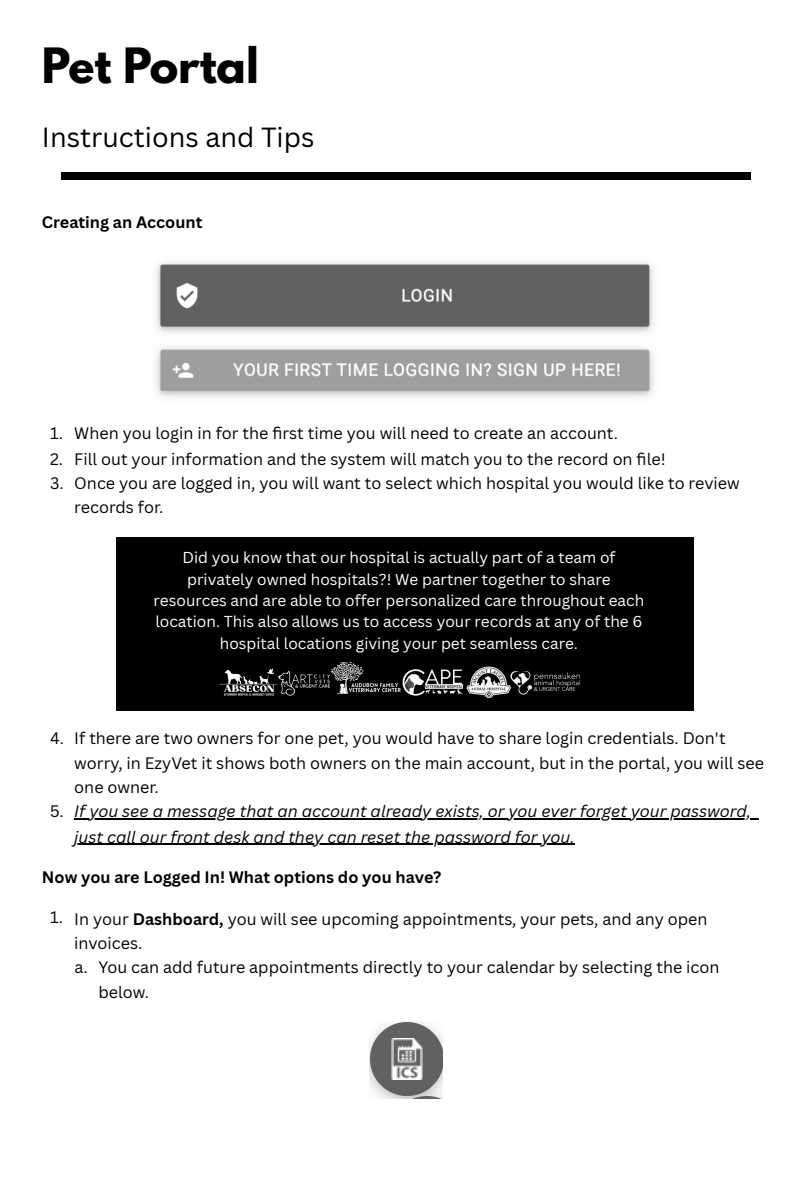
<style>
.page{position:relative;width:810px;height:1181px;background:#fff}
.page>*{position:absolute;margin:0;border:0;box-sizing:border-box;transform-origin:0 0}
.t1{font:700 43.05px "League Spartan";color:#000}
.t2{font:27px "Canva Sans";color:#000}
.t3{font:16.2px/24.3px "Canva Sans";color:#000}
.t4{font:italic 16.2px/25.2px "Canva Sans";color:#000}
.t5{font:700 16.2px "Canva Sans";color:#000}
.t6{font:15.45px/21.3px "Canva Sans";color:#fff;text-align:center}
.s1{font-weight:700}
</style>
<div class="page">
<div style="left:61px;top:172px;width:689px;height:7px;background:#000"></div>
<img style="left:156px;top:262px;width:498px;height:136px">
<div style="left:117px;top:537px;width:577px;height:173px;background:#000"></div>
<img style="left:219px;top:662px;width:362px;height:37px">
<hr style="left:74px;top:818px;width:677px;height:1px;background:#000">
<hr style="left:74px;top:843px;width:501px;height:1px;background:#000">
<img style="left:369px;top:1021px;width:73px;height:77px">
<p class="t1" style="left:42px;top:45px;width:218px">Pet Portal</p>
<p class="t2" style="left:42px;top:118px;width:274px">Instructions and Tips</p>
<p class="t5" style="left:42px;top:211px;width:162px">Creating an Account</p>
<p class="t3" style="left:50px;top:421px;width:570px">1. When you login in for the fi rst time you will need to create an account.</p>
<p class="t3" style="left:50px;top:446px;width:617px">2. Fill out your information and the system will match you to the record on fi le!</p>
<p class="t3" style="left:74px;top:470px;width:667px">Once you are logged in, you will want to select which hospital you would like to review records for.</p>
<p class="t3" style="left:50px;top:470px;width:15px">3.</p>
<p class="t6" style="left:154px;top:546px;width:492px">Did you know that our hospital is actually part of a team of privately owned hospitals?! We partner together to share resources and are able to offer personalized care throughout each location. This also allows us to access your records at any of the 6 hospital locations giving your pet seamless care.</p>
<p class="t3" style="left:50px;top:725px;width:16px">4.</p>
<p class="t3" style="left:50px;top:799px;width:15px">5.</p>
<p class="t3" style="left:74px;top:725px;width:691px;line-height:24.8px">If there are two owners for one pet, you would have to share login credentials. Don't worry, in EzyVet it shows both owners on the main account, but in the portal, you will see one owner.</p>
<p class="t4" style="left:74px;top:798px;width:678px">If you see a message that an account already exists, or you ever forget your password, just call our front desk and they can reset the password for you.</p>
<p class="t5" style="left:42px;top:865px;width:401px">Now you are Logged In! What options do you have?</p>
<p class="t3" style="left:50px;top:904px;width:14px">1.</p>
<p class="t3" style="left:74px;top:906px;width:635px">In your <span class="s1">Dashboard,</span> you will see upcoming appointments, your pets, and any open invoices.</p>
<p class="t3" style="left:74px;top:954px;width:15px">a.</p>
<p class="t3" style="left:99px;top:954px;width:623px;line-height:25.2px">You can add future appointments directly to your calendar by selecting the icon below.</p>
</div>
